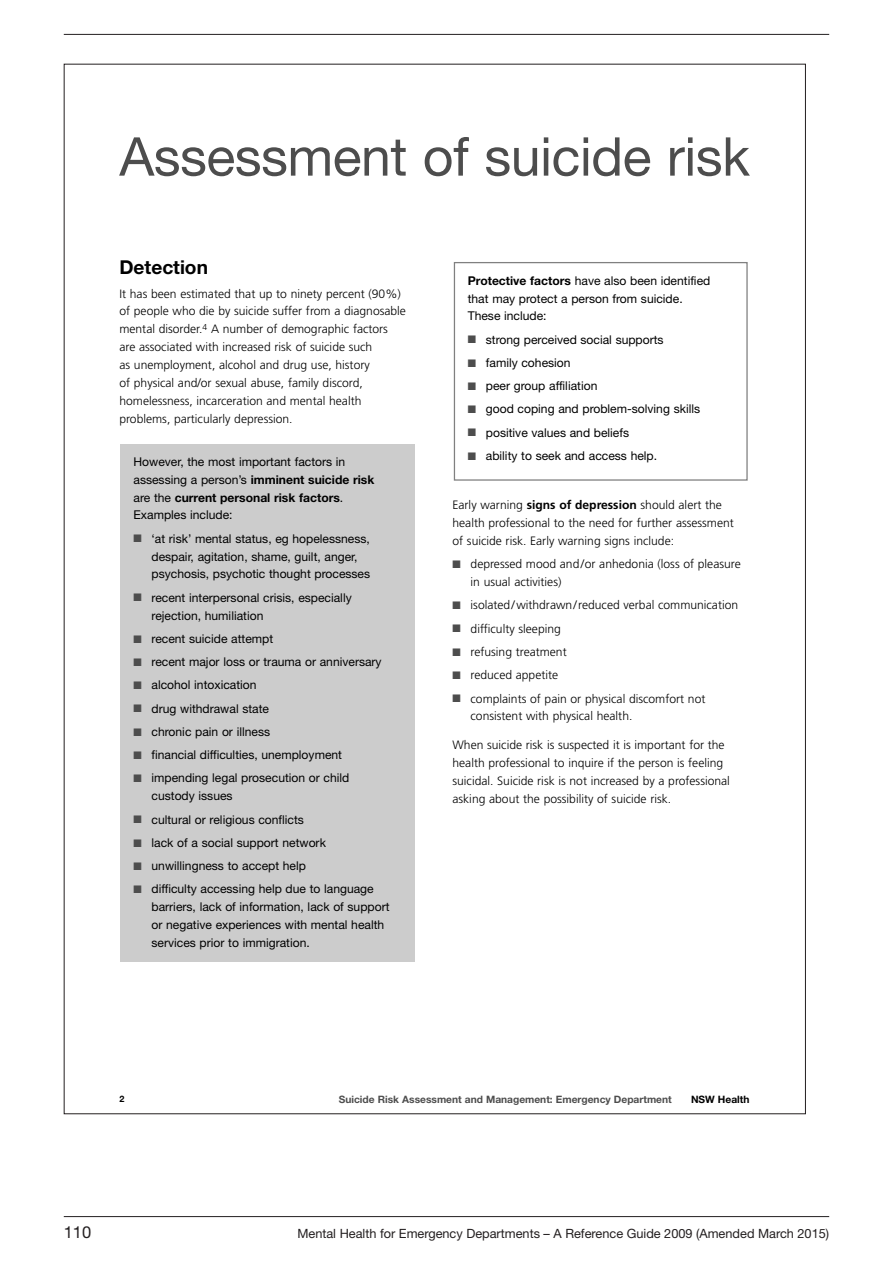
<style>
.page{position:relative;width:893px;height:1263px;background:#fff}
.page>*{position:absolute;margin:0;border:0;box-sizing:border-box;transform-origin:0 0}
.t1{font:53.55px "Helvetica Neue";letter-spacing:-.01em;color:#4d4d4d}
.t2{font:700 19.2px "Helvetica Neue";color:#000}
.t3{font:16.5px "Helvetica Neue";color:#231f20}
.t4{font:12.75px "Helvetica Neue";color:#231f20}
.t5{font:12.15px/17.9px "Helvetica Neue";color:#000}
.t6{font:300 12.15px/17.9px "Frutiger";color:#000}
.t7{font:700 10.2px "Helvetica Neue";color:#4d4d4d}
.t8{font:700 10.2px "Helvetica Neue";color:#000}
.t9{font:700 8.85px "Helvetica Neue";color:#000}
.s1{font-weight:700}
.s2{color:#4d4d4d}
</style>
<div class="page">
<hr style="left:64px;top:34px;width:765px;height:1px;background:#231f20">
<hr style="left:64px;top:1216px;width:765px;height:1px;background:#231f20">
<div style="left:454px;top:262px;width:294px;height:219px;border:1px solid #808080"></div>
<div style="left:121px;top:444px;width:294px;height:518px;background:#ccc"></div>
<h1 class="t1" style="left:119px;top:125px;width:632px">Assessment of suicide risk</h1>
<h2 class="t2" style="left:119px;top:256px;width:90px">Detection</h2>
<p class="t6" style="left:119px;top:285px;width:288px">It has been estimated that up to ninety percent (90%) of people who die by suicide suffer from a diagnosable mental disorder.<sup>4</sup> A number of demographic factors are associated with increased risk of suicide such<br>as unemployment, alcohol and drug use, history<br>of physical and/or sexual abuse, family discord, homelessness, incarceration and mental health problems, particularly depression.</p>
<p class="t5" style="left:133px;top:452px;width:242px">However, the most important factors in assessing a person’s <span class="s1">imminent suicide risk </span>are the <span class="s1">current personal risk factors</span>.<br>Examples include:</p>
<p class="t5" style="left:152px;top:529px;width:220px;text-indent:-18px"><span class="s2">■</span> ‘at risk’ mental status, eg hopelessness, despair, agitation, shame, guilt, anger, psychosis, psychotic thought processes</p>
<p class="t5" style="left:152px;top:588px;width:202px;text-indent:-18px"><span class="s2">■</span> recent interpersonal crisis, especially rejection, humiliation</p>
<p class="t5" style="left:133px;top:629px;width:141px"><span class="s2">■</span> recent suicide attempt</p>
<p class="t5" style="left:133px;top:653px;width:250px"><span class="s2">■</span> recent major loss or trauma or anniversary</p>
<p class="t5" style="left:133px;top:676px;width:125px"><span class="s2">■</span> alcohol intoxication</p>
<p class="t5" style="left:133px;top:699px;width:137px"><span class="s2">■</span> drug withdrawal state</p>
<p class="t5" style="left:133px;top:722px;width:138px"><span class="s2">■</span> chronic pain or illness</p>
<p class="t5" style="left:133px;top:746px;width:210px"><span class="s2">■</span> financial difficulties, unemployment</p>
<p class="t5" style="left:152px;top:769px;width:199px;text-indent:-18px"><span class="s2">■</span> impending legal prosecution or child custody issues</p>
<p class="t5" style="left:133px;top:810px;width:172px"><span class="s2">■</span> cultural or religious conflicts</p>
<p class="t5" style="left:133px;top:833px;width:194px"><span class="s2">■</span> lack of a social support network</p>
<p class="t5" style="left:133px;top:857px;width:174px"><span class="s2">■</span> unwillingness to accept help</p>
<p class="t5" style="left:152px;top:880px;width:239px;text-indent:-18px"><span class="s2">■</span> difficulty accessing help due to language barriers, lack of information, lack of support or negative experiences with mental health services prior to immigration.</p>
<p class="t5" style="left:468px;top:271px;width:244px"><span class="s1">Protective factors</span> have also been identified that may protect a person from suicide.<br>These include:</p>
<p class="t5" style="left:468px;top:330px;width:197px"><span class="s2">■</span> strong perceived social supports</p>
<p class="t5" style="left:468px;top:353px;width:104px"><span class="s2">■</span> family cohesion</p>
<p class="t5" style="left:468px;top:377px;width:131px"><span class="s2">■</span> peer group affiliation</p>
<p class="t5" style="left:468px;top:400px;width:234px"><span class="s2">■</span> good coping and problem-solving skills</p>
<p class="t5" style="left:468px;top:423px;width:163px"><span class="s2">■</span> positive values and beliefs</p>
<p class="t5" style="left:468px;top:447px;width:191px"><span class="s2">■</span> ability to seek and access help.</p>
<p class="t6" style="left:452px;top:496px;width:283px">Early warning <span class="s1">signs of depression</span> should alert the health professional to the need for further assessment of suicide risk. Early warning signs include:</p>
<p class="t6" style="left:471px;top:555px;width:272px;text-indent:-18px"><span class="s2">■</span> depressed mood and/or anhedonia (loss of pleasure in usual activities)</p>
<p class="t6" style="left:453px;top:596px;width:287px"><span class="s2">■</span> isolated/withdrawn/reduced verbal communication</p>
<p class="t6" style="left:453px;top:620px;width:110px"><span class="s2">■</span> difficulty sleeping</p>
<p class="t6" style="left:453px;top:643px;width:116px"><span class="s2">■</span> refusing treatment</p>
<p class="t6" style="left:453px;top:666px;width:107px"><span class="s2">■</span> reduced appetite</p>
<p class="t6" style="left:471px;top:690px;width:236px;text-indent:-18px"><span class="s2">■</span> complaints of pain or physical discomfort not consistent with physical health.</p>
<p class="t6" style="left:452px;top:736px;width:279px">When suicide risk is suspected it is important for the health professional to inquire if the person is feeling suicidal. Suicide risk is not increased by a professional asking about the possibility of suicide risk.</p>
<p class="t9" style="left:119px;top:1093px;width:6px">2</p>
<p class="t7" style="left:339px;top:1093px;width:334px">Suicide Risk Assessment and Management: Emergency Department</p>
<p class="t8" style="left:691px;top:1093px;width:60px">NSW Health</p>
<h3 class="t3" style="left:64px;top:1222px;width:29px">110</h3>
<p class="t4" style="left:297px;top:1225px;width:533px">Mental Health for Emergency Departments – A Reference Guide 2009 (Amended March 2015)</p>
</div>
